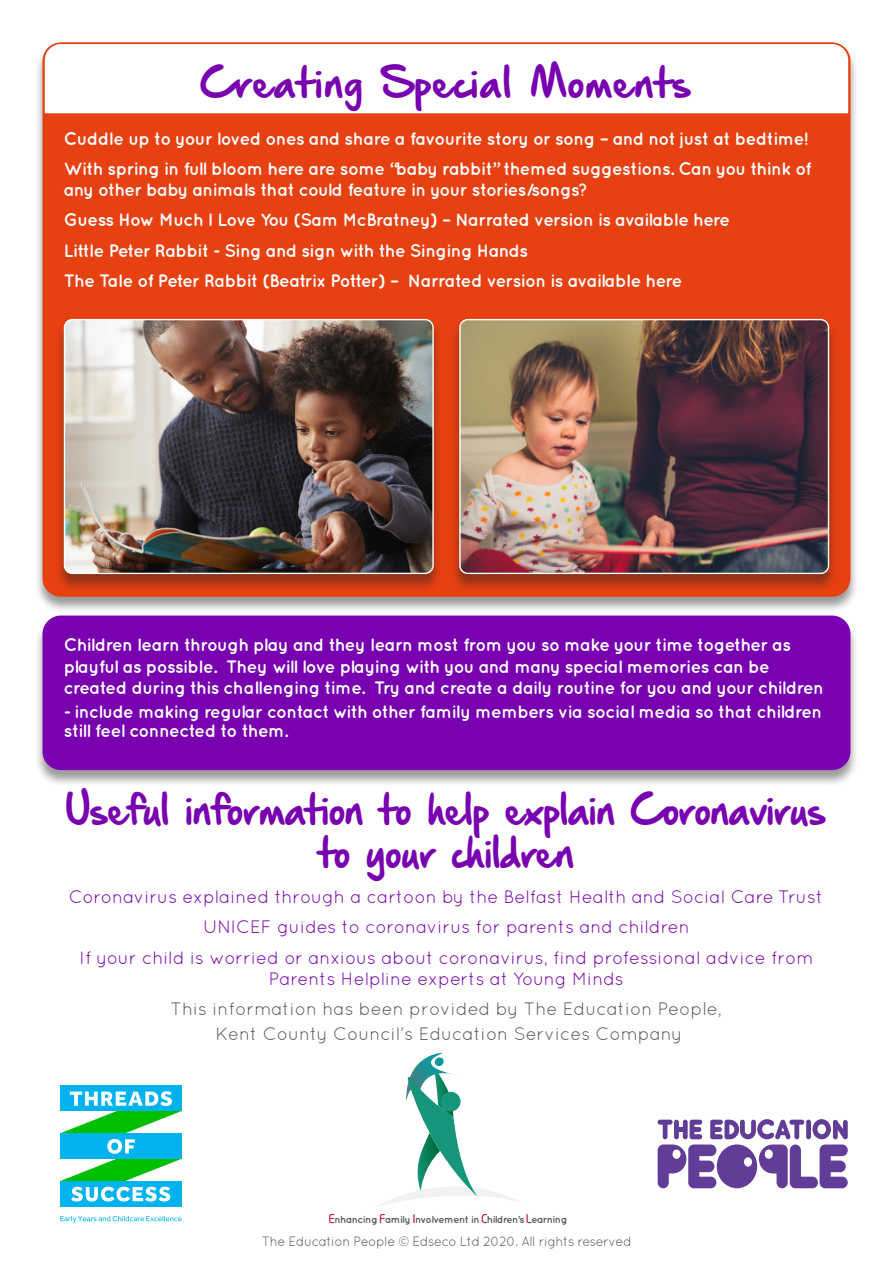
<style>
.page{position:relative;width:893px;height:1263px;background:#fff}
.page>*{position:absolute;margin:0;border:0;box-sizing:border-box;transform-origin:0 0}
.t1{font:36px/43.2px "Hand Of Sean Demo";letter-spacing:-.04em;color:#7800b0;text-align:center}
.t2{font:36px "Hand Of Sean Demo";color:#7800b0}
.t3{font:700 18px/30.2px "Quicksand";letter-spacing:-.03em;color:#fff}
.t4{font:18px/30.2px "Quicksand";color:#7800b0;text-align:center}
.t5{font:18px/24.5px "Quicksand";color:#57585a;text-align:center}
.t6{font:13.5px "Quicksand";letter-spacing:-.03em;color:#57585a}
.t7{font:700 10.2px "Quicksand";letter-spacing:-.05em;color:#57585a}
.s1{font-family:"Neo Sans Std";font-weight:400;font-size:11.85px;color:#ba0155}
</style>
<div class="page">
<div style="left:34px;top:43px;width:824px;height:571px;background:#231f20;opacity:.45"></div>
<div style="left:44px;top:44px;width:805px;height:551px;background:#e74011;border-radius:17px"></div>
<svg style="left:43px;top:42px;width:807px;height:74px;background:#fdf2ef"></svg>
<div style="left:55px;top:319px;width:387px;height:272px;background:#231f20;opacity:.45"></div>
<img style="left:64px;top:320px;width:369px;height:253px">
<div style="left:64px;top:319px;width:370px;height:255px;border:1px solid #fff;border-radius:8px"></div>
<div style="left:451px;top:319px;width:387px;height:272px;background:#231f20;opacity:.45"></div>
<img style="left:460px;top:320px;width:368px;height:253px">
<div style="left:459px;top:319px;width:370px;height:255px;border:1px solid #fff;border-radius:8px"></div>
<svg style="left:658px;top:1119px;width:190px;height:69px"></svg>
<svg style="left:60px;top:1085px;width:122px;height:121px"></svg>
<svg style="left:60px;top:1216px;width:122px;height:7px"></svg>
<svg style="left:378px;top:1053px;width:142px;height:153px"></svg>
<div style="left:441px;top:1092px;width:20px;height:19px;background:#15957a;border-radius:50%"></div>
<div style="left:34px;top:616px;width:824px;height:170px;background:#231f20;opacity:.45"></div>
<div style="left:44px;top:617px;width:805px;height:151px;background:#7800b0;border-radius:17px"></div>
<div style="left:43px;top:615px;width:807px;height:155px;border:3px solid #7800b0;border-radius:17px"></div>
<h1 class="t2" style="left:201px;top:64px;width:493px">Creating Special Moments</h1>
<p class="t3" style="left:64px;top:123px;width:749px">Cuddle up to your loved ones and share a favourite story or song – and not just at bedtime!<br>With spring in full bloom here are some “baby rabbit” themed suggestions. Can you think of</p>
<p class="t3" style="left:64px;top:174px;width:668px">any other baby animals that could feature in your stories/songs?<br>Guess How Much I Love You (Sam McBratney) – Narrated version is available here Little Peter Rabbit - Sing and sign with the Singing Hands<br>The Tale of Peter Rabbit (Beatrix Potter) – Narrated version is available here</p>
<p class="t3" style="left:64px;top:633px;width:762px;line-height:21.6px">Children learn through play and they learn most from you so make your time together as playful as possible. They will love playing with you and many special memories can be created during this challenging time. Try and create a daily routine for you and your children</p>
<p class="t3" style="left:64px;top:702px;width:760px;line-height:19px">- include making regular contact with other family members via social media so that children still feel connected to them.</p>
<h1 class="t1" style="left:66px;top:791px;width:762px">Useful information to help explain Coronavirus to your children</h1>
<p class="t4" style="left:69px;top:882px;width:756px">Coronavirus explained through a cartoon by the Belfast Health and Social Care Trust<br>UNICEF guides to coronavirus for parents and children<br>If your child is worried or anxious about coronavirus, find professional advice from</p>
<p class="t4" style="left:269px;top:964px;width:356px">Parents Helpline experts at Young Minds</p>
<p class="t5" style="left:171px;top:996px;width:553px">This information has been provided by The Education People,<br>Kent County Council’s Education Services Company</p>
<p class="t7" style="left:328px;top:1213px;width:241px"><span class="s1">E</span>nhancing <span class="s1">F</span>amily <span class="s1">I</span>nvolvement in <span class="s1">C</span>hildren’s <span class="s1">L</span>earning</p>
<p class="t6" style="left:262px;top:1234px;width:371px">The Education People © Edseco Ltd 2020. All rights reserved</p>
</div>
